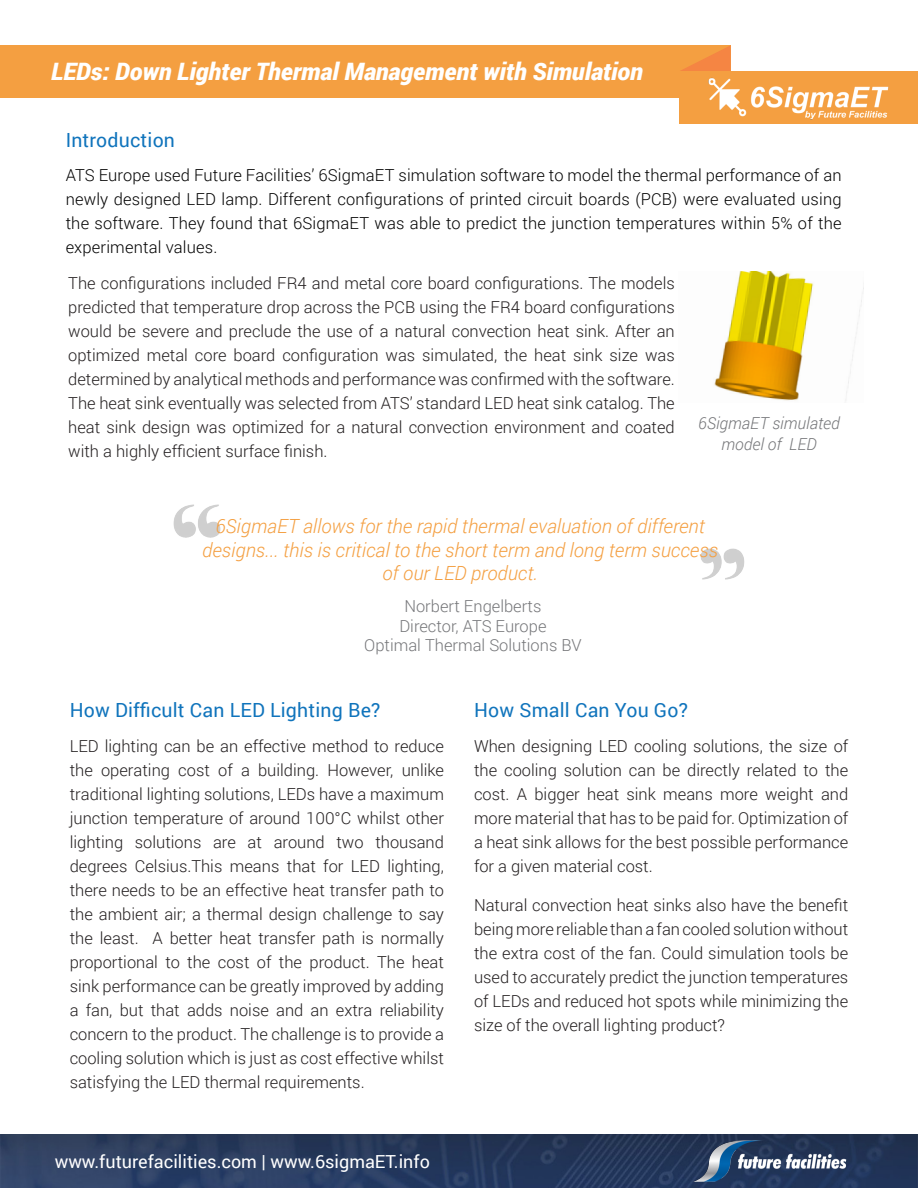
<style>
.page{position:relative;width:918px;height:1188px;background:#fff}
.page>*{position:absolute;margin:0;border:0;box-sizing:border-box;transform-origin:0 0}
.t1{font:italic 900 24px "Roboto";color:#fff}
.Tech_Term_Definition{font:italic 300 19.5px/23.4px "Roboto";color:#f49f41;text-align:center}
.SubHeading{font:19.5px "Roboto";letter-spacing:.01em;color:#1074bc}
.t2{font:18px "Roboto";color:#fff}
.Second_Paragraph_Onw{font:300 16.5px/24px "Roboto";color:#231f20;text-align:justify}
.SubHeading-2{font:300 16.5px/24px "Roboto";color:#231f20;text-align:justify}
.SubHeading-3{font:300 16.5px/24px "Roboto";letter-spacing:.01em;color:#000;text-align:justify}
.Footnote{font:300 16.5px "Roboto";color:#757679}
.Footnote-2{font:italic 300 16.5px/21px "Roboto";color:#757679;text-align:center}
</style>
<div class="page">
<img style="left:714px;top:272px;width:150px;height:129px">
<img style="left:0;top:1134px;width:918px;height:54px">
<img style="left:693px;top:1141px;width:156px;height:40px">
<img style="left:700px;top:548px;width:45px;height:32px">
<img style="left:173px;top:504px;width:48px;height:34px">
<div style="left:0;top:45px;width:731px;height:53px;background:#f49f41"></div>
<div style="left:680px;top:71px;width:238px;height:53px;background:#f49f41"></div>
<svg style="left:680px;top:46px;width:51px;height:25px"></svg>
<img style="left:708px;top:65px;width:181px;height:55px">
<p class="t1" style="left:51px;top:54px;width:593px">LEDs: Down Lighter Thermal Management with Simulation</p>
<p class="SubHeading" style="left:66px;top:127px;width:111px">Introduction</p>
<p class="SubHeading-3" style="left:66px;top:162px;width:777px">ATS Europe used Future Facilities’ 6SigmaET simulation software to model the thermal performance of an newly designed LED lamp. Different configurations of printed circuit boards (PCB) were evaluated using the software. They found that 6SigmaET was able to predict the junction temperatures within 5% of the experimental values.</p>
<p class="SubHeading-2" style="left:68px;top:270px;width:608px">The configurations included FR4 and metal core board configurations. The models predicted that temperature drop across the PCB using the FR4 board configurations would be severe and preclude the use of a natural convection heat sink. After an optimized metal core board configuration was simulated, the heat sink size was determined by analytical methods and performance was confirmed with the software.<br>The heat sink eventually was selected from ATS’ standard LED heat sink catalog. The heat sink design was optimized for a natural convection environment and coated with a highly efficient surface finish.</p>
<p class="Footnote-2" style="left:698px;top:412px;width:143px">6SigmaET simulated model of LED</p>
<p class="Tech_Term_Definition" style="left:202px;top:514px;width:517px">6SigmaET allows for the rapid thermal evaluation of different designs... this is critical to the short term and long term success of our LED product.</p>
<p class="Footnote" style="left:404px;top:595px;width:139px">Norbert Engelberts</p>
<p class="Footnote" style="left:399px;top:615px;width:149px">Director, ATS Europe</p>
<p class="Footnote" style="left:364px;top:634px;width:219px">Optimal Thermal Solutions BV</p>
<p class="SubHeading" style="left:70px;top:696px;width:312px">How Difficult Can LED Lighting Be?</p>
<p class="SubHeading" style="left:474px;top:696px;width:216px">How Small Can You Go?</p>
<p class="Second_Paragraph_Onw" style="left:70px;top:734px;width:376px">LED lighting can be an effective method to reduce the operating cost of a building. However, unlike traditional lighting solutions, LEDs have a maximum junction temperature of around 100°C whilst other lighting solutions are at around two thousand degrees Celsius.This means that for LED lighting, there needs to be an effective heat transfer path to the ambient air; a thermal design challenge to say the least. A better heat transfer path is normally proportional to the cost of the product. The heat sink performance can be greatly improved by adding a fan, but that adds noise and an extra reliability concern to the product. The challenge is to provide a cooling solution which is just as cost effective whilst satisfying the LED thermal requirements.</p>
<p class="Second_Paragraph_Onw" style="left:474px;top:734px;width:376px">When designing LED cooling solutions, the size of the cooling solution can be directly related to the cost. A bigger heat sink means more weight and more material that has to be paid for. Optimization of a heat sink allows for the best possible performance for a given material cost.</p>
<p class="Second_Paragraph_Onw" style="left:474px;top:893px;width:376px">Natural convection heat sinks also have the benefit being more reliable than a fan cooled solution without the extra cost of the fan. Could simulation tools be used to accurately predict the junction temperatures of LEDs and reduced hot spots while minimizing the size of the overall lighting product?</p>
<p class="t2" style="left:55px;top:1149px;width:377px">www.futurefacilities.com | www.6sigmaET.info</p>
</div>
